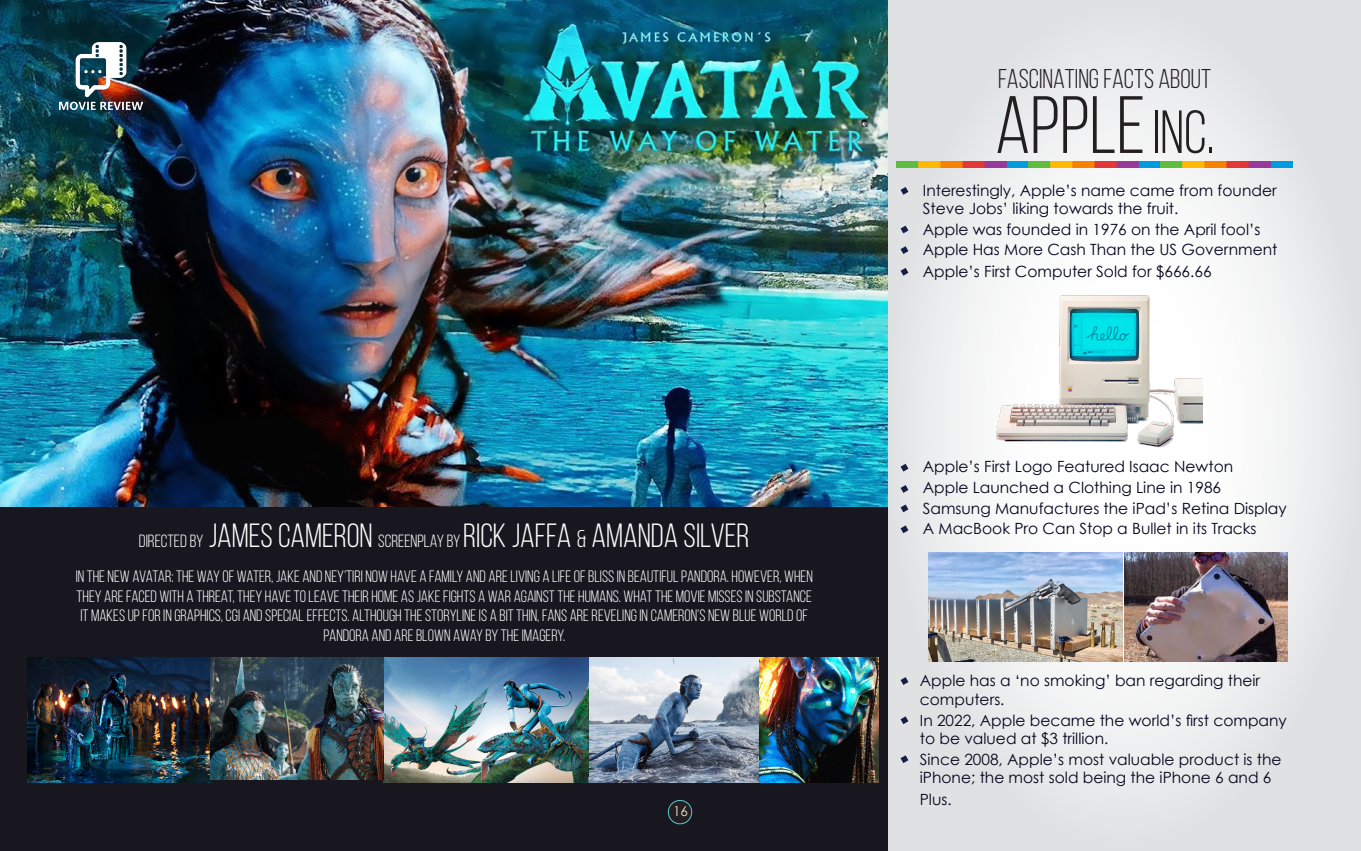
<style>
.page{position:relative;width:1361px;height:851px;background:#fff}
.page>*{position:absolute;margin:0;border:0;box-sizing:border-box;transform-origin:0 0}
.t1{font:81px "Bebas Neue";color:#231f20}
.t2{font:33.45px "Bebas Neue";color:#fff}
.t3{font:27.15px "Bebas Neue";color:#231f20}
.t4{font:16.5px/19.5px "Bebas Neue";color:#fff;text-align:center}
.t5{font:15.45px/18.6px "Century Gothic";color:#03031d}
.t6{font:13.5px "Century Gothic";color:#ebe3cc}
.s1{font-size:17.7px}
.s2{font-size:24.3px}
.s3{font-size:60.75px}
</style>
<div class="page">
<svg style="left:887px;top:0;width:474px;height:850px"></svg>
<div style="left:0;top:303px;width:887px;height:547px;background:#18171f"></div>
<img style="left:0;top:0;width:887px;height:506px">
<div style="left:668px;top:800px;width:24px;height:23px;background:#231f20;border-radius:50%"></div>
<div style="left:668px;top:800px;width:24px;height:23px;border:1px solid #5ac9d0;border-radius:50%"></div>
<img style="left:896px;top:162px;width:397px;height:6px">
<img style="left:982px;top:284px;width:220px;height:165px">
<img style="left:28px;top:657px;width:183px;height:125px">
<img style="left:383px;top:657px;width:495px;height:125px">
<img style="left:211px;top:657px;width:173px;height:122px">
<img style="left:929px;top:552px;width:193px;height:109px">
<img style="left:1124px;top:552px;width:163px;height:109px">
<svg style="left:900px;top:187px;width:8px;height:8px"></svg>
<svg style="left:900px;top:225px;width:8px;height:8px"></svg>
<svg style="left:900px;top:246px;width:8px;height:8px"></svg>
<svg style="left:900px;top:268px;width:8px;height:7px"></svg>
<svg style="left:900px;top:504px;width:8px;height:8px"></svg>
<svg style="left:900px;top:463px;width:8px;height:8px"></svg>
<svg style="left:900px;top:485px;width:8px;height:8px"></svg>
<svg style="left:900px;top:525px;width:8px;height:8px"></svg>
<svg style="left:900px;top:716px;width:8px;height:8px"></svg>
<svg style="left:900px;top:677px;width:8px;height:7px"></svg>
<svg style="left:900px;top:755px;width:8px;height:8px"></svg>
<img style="left:60px;top:42px;width:83px;height:68px">
<p class="t2" style="left:139px;top:517px;width:612px"><span class="s1">DIRECTED BY</span> JAMES CAMERON <span class="s1">SCREENPLAY BY</span> RICK JAFFA <span class="s2">&amp;</span> AMANDA SILVER</p>
<p class="t4" style="left:76px;top:566px;width:738px">IN THE NEW AVATAR: THE WAY OF WATER, JAKE AND NEY’TIRI NOW HAVE A FAMILY AND ARE LIVING A LIFE OF BLISS IN BEAUTIFUL PANDORA. HOWEVER, WHEN THEY ARE FACED WITH A THREAT, THEY HAVE TO LEAVE THEIR HOME AS JAKE FIGHTS A WAR AGAINST THE HUMANS. WHAT THE MOVIE MISSES IN SUBSTANCE IT MAKES UP FOR IN GRAPHICS, CGI AND SPECIAL EFFECTS. ALTHOUGH THE STORYLINE IS A BIT THIN, FANS ARE REVELING IN CAMERON’S NEW BLUE WORLD OF PANDORA AND ARE BLOWN AWAY BY THE IMAGERY.</p>
<p class="t6" style="left:673px;top:803px;width:16px">16</p>
<p class="t3" style="left:998px;top:64px;width:214px">FASCINATING FACTS ABOUT</p>
<p class="t1" style="left:995px;top:82px;width:220px">APPLE<span class="s3">INC.</span></p>
<p class="t5" style="left:923px;top:180px;width:355px">Interestingly, Apple’s name came from founder<br>Steve Jobs’ liking towards the fruit.</p>
<p class="t5" style="left:923px;top:220px;width:339px">Apple was founded in 1976 on the April fool’s</p>
<p class="t5" style="left:923px;top:240px;width:356px">Apple Has More Cash Than the US Government</p>
<p class="t5" style="left:923px;top:261px;width:290px">Apple’s First Computer Sold for $666.66</p>
<p class="t5" style="left:923px;top:457px;width:312px">Apple’s First Logo Featured Isaac Newton</p>
<p class="t5" style="left:923px;top:478px;width:300px">Apple Launched a Clothing Line in 1986</p>
<p class="t5" style="left:923px;top:498px;width:365px">Samsung Manufactures the iPad’s Retina Display</p>
<p class="t5" style="left:923px;top:519px;width:335px">A MacBook Pro Can Stop a Bullet in its Tracks</p>
<p class="t5" style="left:920px;top:671px;width:342px">Apple has a ‘no smoking’ ban regarding their computers.</p>
<p class="t5" style="left:920px;top:710px;width:368px">In 2022, Apple became the world’s first company to be valued at $3 trillion.</p>
<p class="t5" style="left:920px;top:749px;width:363px">Since 2008, Apple’s most valuable product is the iPhone; the most sold being the iPhone 6 and 6</p>
<p class="t5" style="left:920px;top:789px;width:33px">Plus.</p>
</div>
